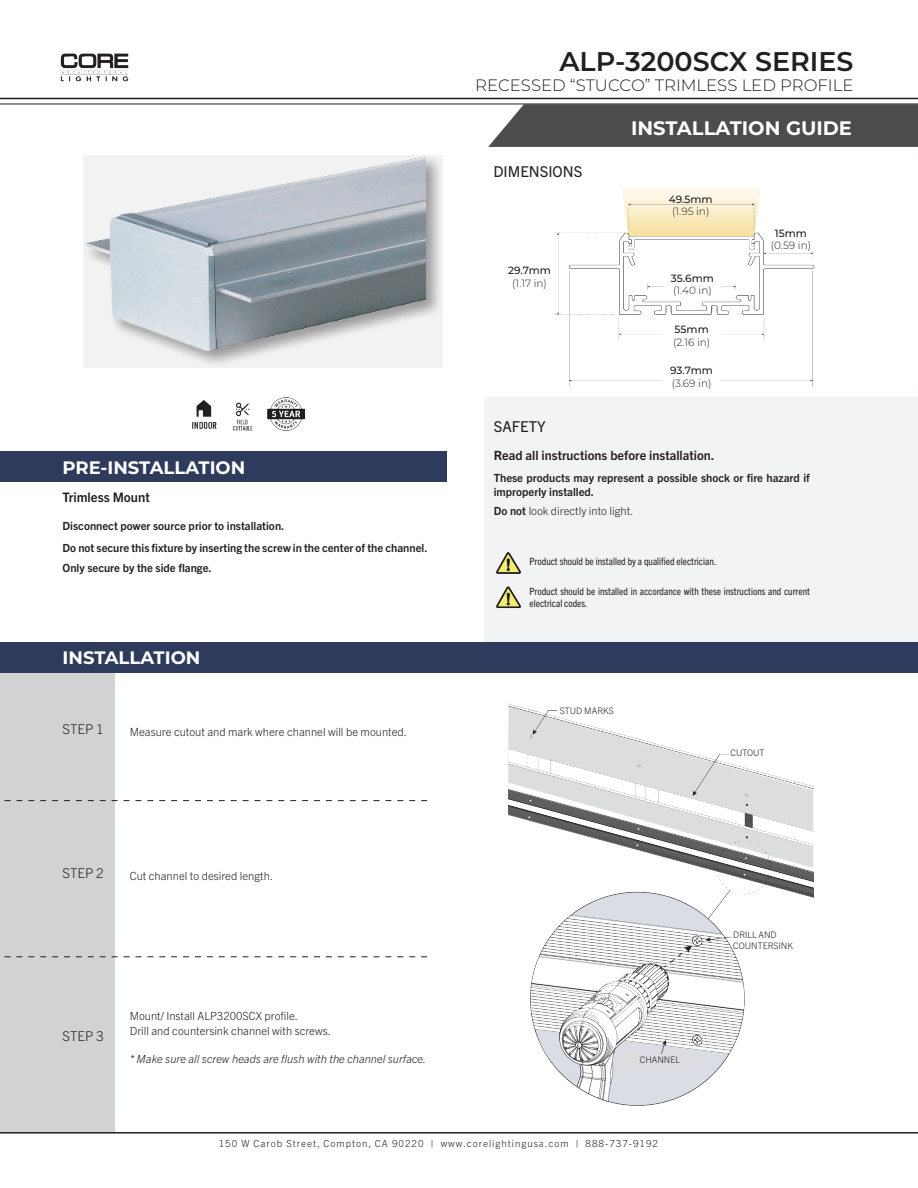
<style>
.page{position:relative;width:918px;height:1188px;background:#fff}
.page>*{position:absolute;margin:0;border:0;box-sizing:border-box;transform-origin:0 0}
.t1{font:600 27px "Montserrat";color:#231f20}
.t2{font:700 19.5px "Montserrat";color:#fff}
.t3{font:700 18px "Montserrat";color:#fff}
.t4{font:300 16.5px "Montserrat";color:#231f20}
.t5{font:15px "Trade Gothic Next LT Pro";color:#231f20}
.t6{font:300 13.5px "Trade Gothic Next LT Pro";color:#231f20}
.t7{font:700 13.2px "Trade Gothic Next LT Pro";color:#231f20}
.t8{font:700 12.75px "Trade Gothic Next LT Pro";color:#231f20}
.t9{font:700 11.25px/13.5px "Trade Gothic Next LT Pro";color:#231f20}
.t10{font:300 11.25px/15px "Trade Gothic Next LT Pro";color:#231f20}
.t11{font:italic 300 11.25px "Trade Gothic Next LT Pro";color:#231f20}
.t12{font:300 10.5px "Montserrat";color:#231f20}
.t13{font:500 10.5px "Montserrat";color:#231f20}
.t14{font:condensed 10.2px/12px "Trade Gothic Next LT Pro";color:#231f20}
.t15{font:300 9.75px "Trade Gothic Next LT Pro";letter-spacing:.1em;color:#231f20}
.t16{font:300 9px/10.5px "Trade Gothic Next LT Pro";color:#231f20}
.s1{font-weight:700}
</style>
<div class="page">
<div style="left:484px;top:397px;width:434px;height:253px;background:#f2f3f4"></div>
<div style="left:0;top:673px;width:114px;height:459px;background:#d1d2d4"></div>
<div style="left:488px;top:105px;width:430px;height:42px;background:#4b4c4d"></div>
<div style="left:0;top:642px;width:918px;height:31px;background:#2f3b5d"></div>
<div style="left:0;top:451px;width:447px;height:31px;background:#2f3b5d"></div>
<svg style="left:496px;top:586px;width:25px;height:22px"></svg>
<svg style="left:496px;top:552px;width:25px;height:22px"></svg>
<img style="left:60px;top:53px;width:69px;height:29px">
<hr style="left:0;top:98px;width:918px;height:1px;background:#231f20">
<hr style="left:0;top:104px;width:918px;height:1px;background:#231f20">
<svg style="left:4px;top:800px;width:423px;height:1px"></svg>
<svg style="left:4px;top:957px;width:423px;height:1px"></svg>
<hr style="left:0;top:1132px;width:918px;height:2px;background:#231f20">
<img style="left:232px;top:402px;width:21px;height:29px">
<img style="left:192px;top:400px;width:25px;height:29px">
<img style="left:267px;top:398px;width:38px;height:32px">
<img style="left:509px;top:704px;width:304px;height:402px">
<div style="left:560px;top:705px;width:60px;height:11px;background:#fff"></div>
<div style="left:619px;top:1054px;width:82px;height:12px;background:#dcdddf"></div>
<div style="left:733px;top:930px;width:64px;height:20px;background:#fff"></div>
<svg style="left:426px;top:155px;width:17px;height:212px"></svg>
<img style="left:83px;top:155px;width:343px;height:213px">
<img style="left:554px;top:187px;width:261px;height:200px">
<div style="left:664px;top:267px;width:57px;height:31px;background:#fff"></div>
<div style="left:663px;top:319px;width:57px;height:31px;background:#fff"></div>
<div style="left:663px;top:360px;width:57px;height:31px;background:#fff"></div>
<svg style="left:508px;top:725px;width:306px;height:127px"></svg>
<h1 class="t1" style="left:559px;top:42px;width:296px">ALP-3200SCX SERIES</h1>
<h3 class="t4" style="left:475px;top:74px;width:380px">RECESSED “STUCCO” TRIMLESS LED PROFILE</h3>
<h3 class="t3" style="left:63px;top:454px;width:184px">PRE-INSTALLATION</h3>
<p class="t7" style="left:63px;top:488px;width:89px">Trimless Mount</p>
<p class="t9" style="left:63px;top:519px;width:223px">Disconnect power source prior to installation.</p>
<p class="t9" style="left:63px;top:537px;width:366px;line-height:20.1px">Do not secure this fixture by inserting the screw in the center of the channel.<br>Only secure by the side flange.</p>
<h3 class="t3" style="left:63px;top:645px;width:139px">INSTALLATION</h3>
<p class="t6" style="left:63px;top:720px;width:43px">STEP 1</p>
<p class="t10" style="left:130px;top:724px;width:279px">Measure cutout and mark where channel will be mounted.</p>
<p class="t6" style="left:63px;top:864px;width:43px">STEP 2</p>
<p class="t10" style="left:130px;top:868px;width:145px">Cut channel to desired length.</p>
<p class="t6" style="left:63px;top:1027px;width:43px">STEP 3</p>
<p class="t10" style="left:130px;top:1008px;width:203px">Mount/ Install ALP3200SCX profile.<br>Drill and countersink channel with screws.</p>
<p class="t11" style="left:130px;top:1051px;width:298px">* Make sure all screw heads are flush with the channel surface.</p>
<h3 class="t5" style="left:493px;top:161px;width:90px">DIMENSIONS</h3>
<p class="t13" style="left:508px;top:263px;width:44px">29.7mm</p>
<p class="t12" style="left:512px;top:276px;width:36px">(1.17 in)</p>
<h3 class="t5" style="left:494px;top:416px;width:53px">SAFETY</h3>
<h2 class="t2" style="left:631px;top:114px;width:222px">INSTALLATION GUIDE</h2>
<p class="t13" style="left:669px;top:192px;width:45px">49.5mm</p>
<p class="t12" style="left:672px;top:204px;width:39px">(1.95 in)</p>
<p class="t13" style="left:671px;top:271px;width:44px">35.6mm</p>
<p class="t12" style="left:673px;top:283px;width:40px">(1.40 in)</p>
<p class="t13" style="left:675px;top:322px;width:36px">55mm</p>
<p class="t12" style="left:673px;top:335px;width:39px">(2.16 in)</p>
<p class="t13" style="left:670px;top:363px;width:44px">93.7mm</p>
<p class="t12" style="left:672px;top:376px;width:41px">(3.69 in)</p>
<p class="t13" style="left:775px;top:226px;width:34px">15mm</p>
<p class="t12" style="left:771px;top:238px;width:42px">(0.59 in)</p>
<p class="t8" style="left:494px;top:446px;width:222px">Read all instructions before installation.</p>
<p class="t9" style="left:494px;top:470px;width:318px">These products may represent a possible shock or fire hazard if improperly installed.</p>
<p class="t10" style="left:494px;top:502px;width:141px"><span class="s1">Do not</span> look directly into light.</p>
<p class="t14" style="left:530px;top:555px;width:188px">Product should be installed by a qualified electrician.</p>
<p class="t14" style="left:530px;top:584px;width:282px">Product should be installed in accordance with these instructions and current electrical codes.</p>
<p class="t16" style="left:560px;top:705px;width:55px">STUD MARKS</p>
<p class="t16" style="left:731px;top:747px;width:35px">CUTOUT</p>
<p class="t16" style="left:640px;top:1054px;width:42px">CHANNEL</p>
<p class="t16" style="left:733px;top:929px;width:61px">DRILL AND<br>COUNTERSINK</p>
<p class="t15" style="left:219px;top:1137px;width:441px">150 W Carob Street, Compton, CA 90220 | www.corelightingusa.com | 888-737-9192</p>
</div>
